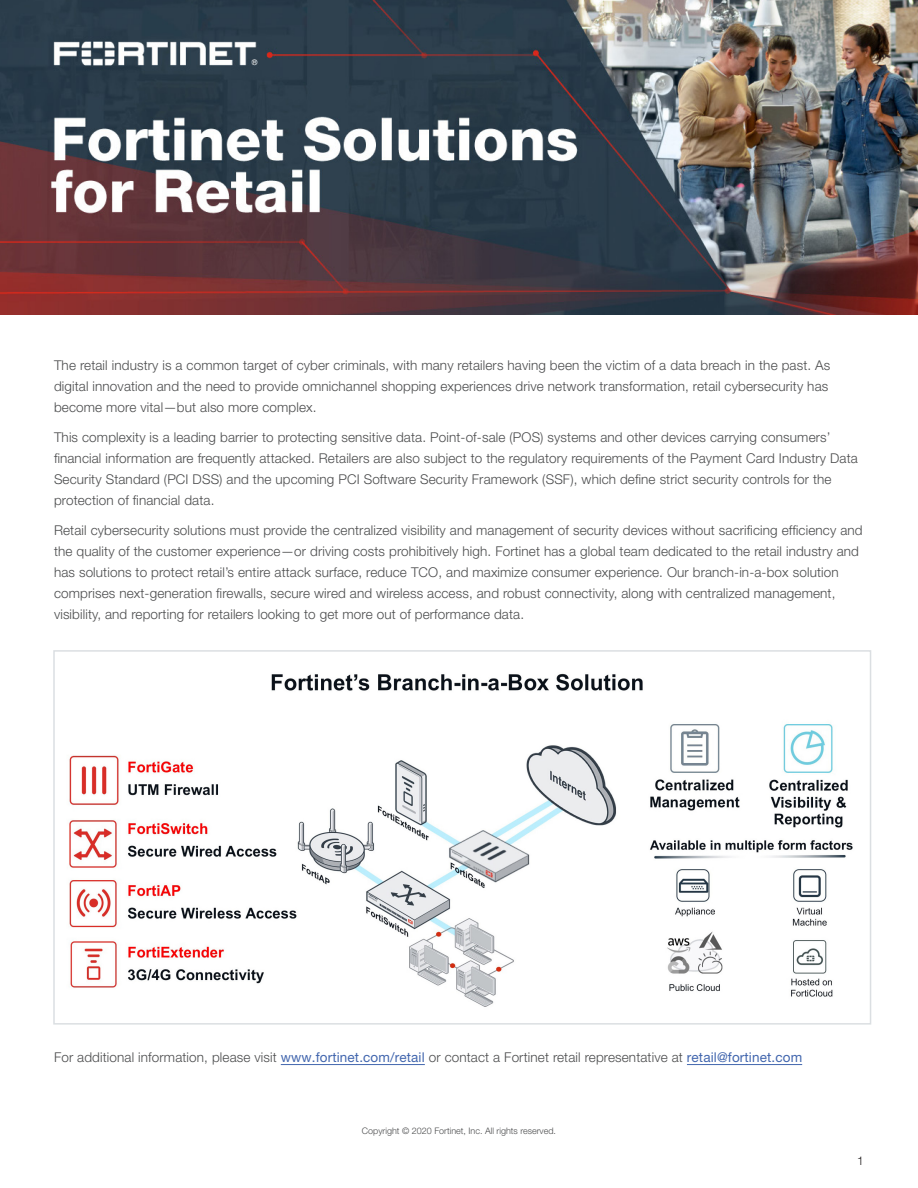
<style>
.page{position:relative;width:918px;height:1188px;background:#fff}
.page>*{position:absolute;margin:0;border:0;box-sizing:border-box;transform-origin:0 0}
.Body_Copy{font:300 13.5px/21px "Helvetica Neue LT Pro";letter-spacing:.01em;color:#4b4c4d}
.t1{font:300 12px "Helvetica Neue LT Pro";color:#231f20}
.Body_Copy-2{font:300 9px "Helvetica Neue LT Pro";color:#4b4c4d}
.s1{font-weight:400;color:#4266ae}
</style>
<div class="page">
<img style="left:0;top:0;width:918px;height:315px">
<img style="left:69px;top:673px;width:784px;height:334px">
<div style="left:53px;top:650px;width:818px;height:375px;border:2px solid #dbdfe2"></div>
<hr style="left:281px;top:1064px;width:144px;height:1px;background:#4266ae">
<hr style="left:687px;top:1064px;width:115px;height:1px;background:#4266ae">
<p class="Body_Copy" style="left:54px;top:355px;width:778px">The retail industry is a common target of cyber criminals, with many retailers having been the victim of a data breach in the past. As digital innovation and the need to provide omnichannel shopping experiences drive network transformation, retail cybersecurity has become more vital—but also more complex.</p>
<p class="Body_Copy" style="left:54px;top:427px;width:805px">This complexity is a leading barrier to protecting sensitive data. Point-of-sale (POS) systems and other devices carrying consumers’ financial information are frequently attacked. Retailers are also subject to the regulatory requirements of the Payment Card Industry Data Security Standard (PCI DSS) and the upcoming PCI Software Security Framework (SSF), which define strict security controls for the protection of financial data.</p>
<p class="Body_Copy" style="left:54px;top:520px;width:810px">Retail cybersecurity solutions must provide the centralized visibility and management of security devices without sacrificing efficiency and the quality of the customer experience—or driving costs prohibitively high. Fortinet has a global team dedicated to the retail industry and has solutions to protect retail’s entire attack surface, reduce TCO, and maximize consumer experience. Our branch-in-a-box solution comprises next-generation firewalls, secure wired and wireless access, and robust connectivity, along with centralized management, visibility, and reporting for retailers looking to get more out of performance data.</p>
<p class="Body_Copy" style="left:54px;top:1046px;width:750px">For additional information, please visit <span class="s1">www.fortinet.com/retail</span> or contact a Fortinet retail representative at <span class="s1">retail@fortinet.com</span></p>
<p class="Body_Copy-2" style="left:362px;top:1125px;width:196px">Copyright © 2020 Fortinet, Inc. All rights reserved.</p>
<p class="t1" style="left:857px;top:1154px;width:8px">1</p>
</div>
